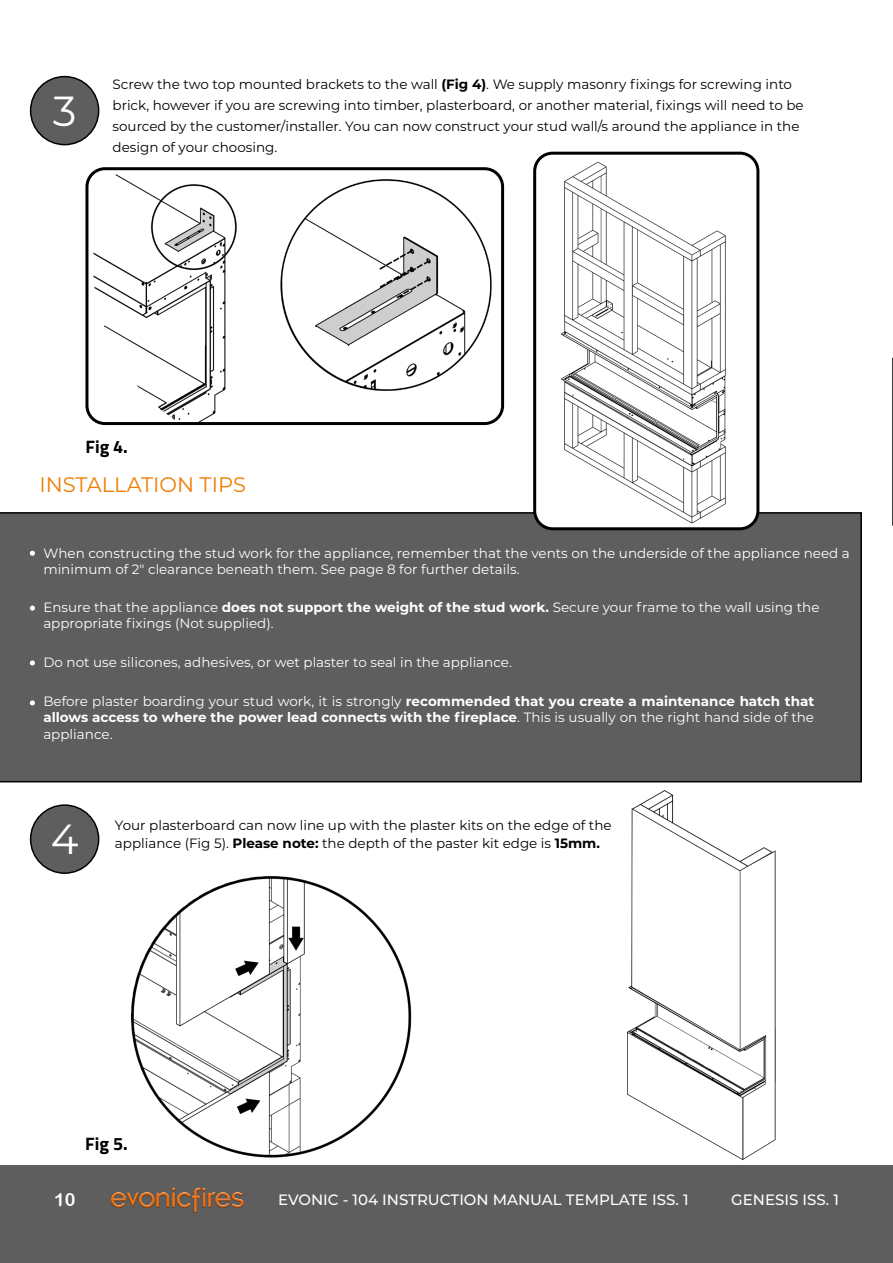
<style>
.page{position:relative;width:893px;height:1263px;background:#fff}
.page>*{position:absolute;margin:0;border:0;box-sizing:border-box;transform-origin:0 0}
.t1{font:42px "Montserrat";color:#fff}
.t2{font:21px "Montserrat";color:#ef7d00}
.t3{font:700 18px "Titillium Web";color:#000}
.t4{font:18px "Arial Rounded MT Bold";color:#fff}
.t5{font:500 15px "Montserrat";color:#fff}
.t6{font:13.5px/21px "Montserrat";color:#000}
.t7{font:13.5px/16.2px "Montserrat";color:#fff}
.t8{font:700 13.5px/16.2px "Montserrat";color:#fff;text-align:justify}
.s1{font-weight:700}
.s2{font-weight:400}
</style>
<div class="page">
<div style="left:0;top:512px;width:862px;height:270px;background:#5f5e5e"></div>
<img style="left:89px;top:171px;width:410px;height:250px">
<div style="left:85px;top:167px;width:419px;height:258px;border:3px solid #000;border-radius:18px"></div>
<img style="left:535px;top:153px;width:221px;height:376px">
<div style="left:533px;top:152px;width:226px;height:378px;border:3px solid #000;border-radius:18px"></div>
<svg style="left:30px;top:551px;width:5px;height:5px"></svg>
<svg style="left:30px;top:605px;width:5px;height:6px"></svg>
<svg style="left:30px;top:660px;width:5px;height:5px"></svg>
<svg style="left:30px;top:700px;width:5px;height:5px"></svg>
<img style="left:131px;top:876px;width:281px;height:282px">
<img style="left:627px;top:790px;width:149px;height:370px">
<div style="left:31px;top:77px;width:68px;height:68px;background:#5f5e5e;border-radius:50%"></div>
<div style="left:30px;top:76px;width:69px;height:69px;border:2px solid #000;border-radius:50%"></div>
<div style="left:31px;top:805px;width:68px;height:68px;background:#5f5e5e;border-radius:50%"></div>
<div style="left:30px;top:804px;width:69px;height:70px;border:2px solid #000;border-radius:50%"></div>
<div style="left:0;top:1166px;width:893px;height:97px;background:#5f5e5e"></div>
<img style="left:110px;top:1187px;width:134px;height:26px">
<svg style="left:892px;top:358px;width:1px;height:168px"></svg>
<h1 class="t1" style="left:53px;top:82px;width:25px">3</h1>
<p class="t6" style="left:113px;top:73px;width:693px">Screw the two top mounted brackets to the wall <span class="s1">(Fig 4)</span>. We supply masonry fixings for screwing into brick, however if you are screwing into timber, plasterboard, or another material, fixings will need to be sourced by the customer/installer. You can now construct your stud wall/s around the appliance in the design of your choosing.</p>
<h3 class="t3" style="left:85px;top:433px;width:44px">Fig 4.</h3>
<h2 class="t2" style="left:39px;top:470px;width:208px">INSTALLATION TIPS</h2>
<p class="t7" style="left:43px;top:545px;width:808px">When constructing the stud work for the appliance, remember that the vents on the underside of the appliance need a minimum of 2" clearance beneath them. See page 8 for further details.</p>
<p class="t7" style="left:43px;top:599px;width:778px">Ensure that the appliance <span class="s1">does not support the weight of the stud work.</span> Secure your frame to the wall using the appropriate fixings (Not supplied).</p>
<p class="t7" style="left:43px;top:653px;width:470px">Do not use silicones, adhesives, or wet plaster to seal in the appliance.</p>
<p class="t8" style="left:43px;top:693px;width:772px"><span class="s2">Before plaster boarding your stud work, it is strongly</span> recommended that you create a maintenance hatch that allows access to where the power lead connects with the fireplace<span class="s2">. This is usually on the right hand side of the appliance.</span></p>
<h1 class="t1" style="left:51px;top:810px;width:29px">4</h1>
<p class="t6" style="left:115px;top:815px;width:498px;line-height:18px">Your plasterboard can now line up with the plaster kits on the edge of the appliance (Fig 5). <span class="s1">Please note:</span> the depth of the paster kit edge is <span class="s1">15mm.</span></p>
<h3 class="t3" style="left:85px;top:1130px;width:44px">Fig 5.</h3>
<h3 class="t4" style="left:54px;top:1189px;width:23px">10</h3>
<p class="t5" style="left:278px;top:1189px;width:412px">EVONIC - 104 INSTRUCTION MANUAL TEMPLATE ISS. 1</p>
<p class="t5" style="left:731px;top:1189px;width:109px">GENESIS ISS. 1</p>
</div>
